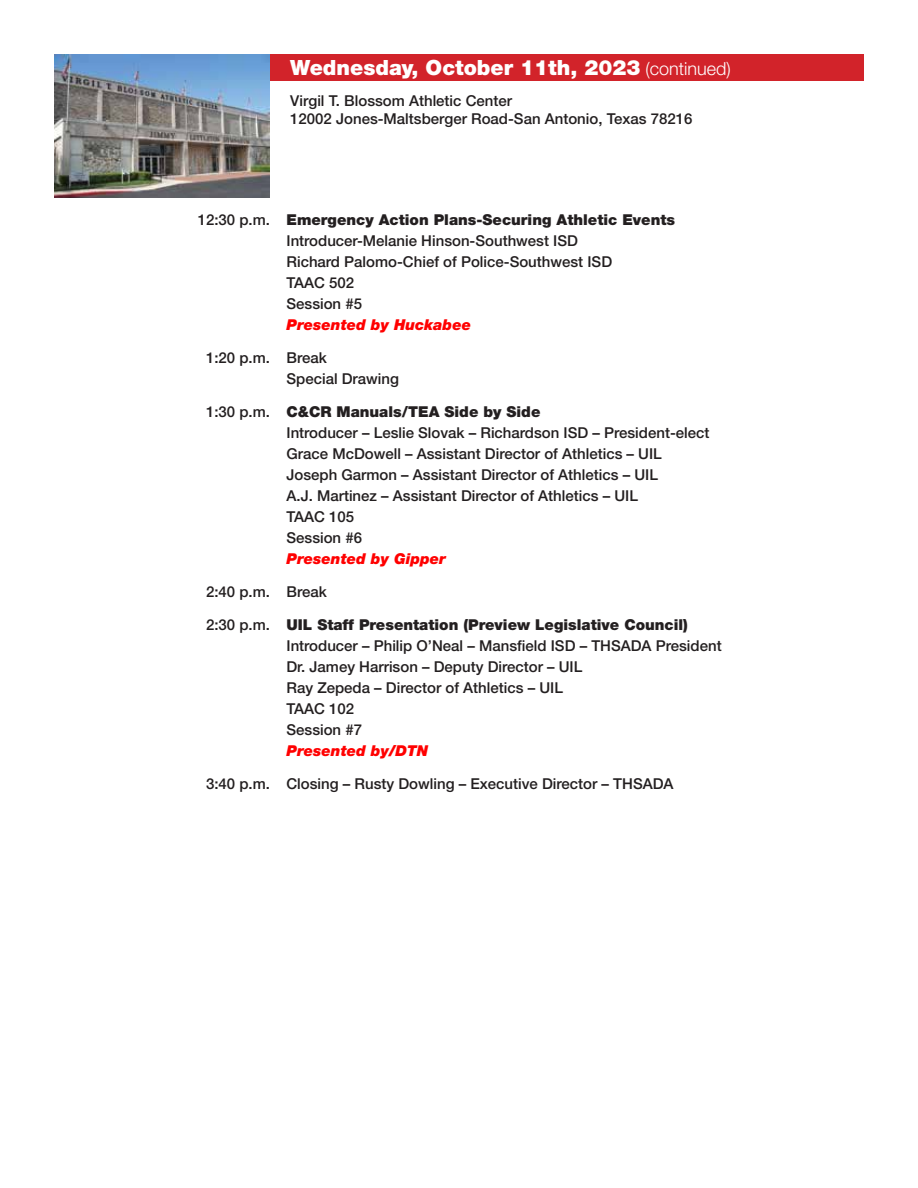
<style>
.page{position:relative;width:918px;height:1188px;background:#fff}
.page>*{position:absolute;margin:0;border:0;box-sizing:border-box;transform-origin:0 0}
.t1{font:900 21px "Helvetica Neue LT Std";color:#fff}
.t2{font:500 15px/21px "Helvetica Neue LT Std";color:#231f20}
.t3{font:italic 900 15px "Helvetica Neue LT Std";color:#f00}
.s1{font-weight:300;font-size:18px}
.s2{font-weight:900}
</style>
<div class="page">
<div style="left:270px;top:54px;width:594px;height:27px;background:#d2232a"></div>
<img style="left:54px;top:54px;width:216px;height:144px">
<h1 class="t1" style="left:290px;top:55px;width:442px">Wednesday, October 11th, 2023 <span class="s1">(continued)</span></h1>
<p class="t2" style="left:290px;top:92px;width:404px;line-height:18px">Virgil T. Blossom Athletic Center<br>12002 Jones-Maltsberger Road-San Antonio, Texas 78216</p>
<p class="t2" style="left:286px;top:209px;width:390px;text-indent:-89px">12:30 p.m. <span class="s2">Emergency Action Plans-Securing Athletic Events </span>Introducer-Melanie Hinson-Southwest ISD<br>Richard Palomo-Chief of Police-Southwest ISD<br>TAAC 502<br>Session #5</p>
<p class="t3" style="left:286px;top:316px;width:186px">Presented by Huckabee</p>
<p class="t2" style="left:286px;top:347px;width:114px;text-indent:-80px">1:20 p.m. Break<br>Special Drawing</p>
<p class="t2" style="left:286px;top:401px;width:424px;text-indent:-80px">1:30 p.m. <span class="s2">C&amp;CR Manuals/TEA Side by Side<br></span>Introducer – Leslie Slovak – Richardson ISD – President-elect Grace McDowell – Assistant Director of Athletics – UIL Joseph Garmon – Assistant Director of Athletics – UIL<br>A.J. Martinez – Assistant Director of Athletics – UIL<br>TAAC 105<br>Session #6</p>
<p class="t3" style="left:286px;top:550px;width:161px">Presented by Gipper</p>
<p class="t2" style="left:206px;top:581px;width:122px">2:40 p.m. Break</p>
<p class="t2" style="left:286px;top:614px;width:437px;text-indent:-80px">2:30 p.m. <span class="s2">UIL Staff Presentation (Preview Legislative Council)<br></span>Introducer – Philip O’Neal – Mansfield ISD – THSADA President Dr. Jamey Harrison – Deputy Director – UIL<br>Ray Zepeda – Director of Athletics – UIL<br>TAAC 102<br>Session #7</p>
<p class="t3" style="left:286px;top:742px;width:143px">Presented by/DTN</p>
<p class="t2" style="left:206px;top:773px;width:469px">3:40 p.m. Closing – Rusty Dowling – Executive Director – THSADA</p>
</div>
